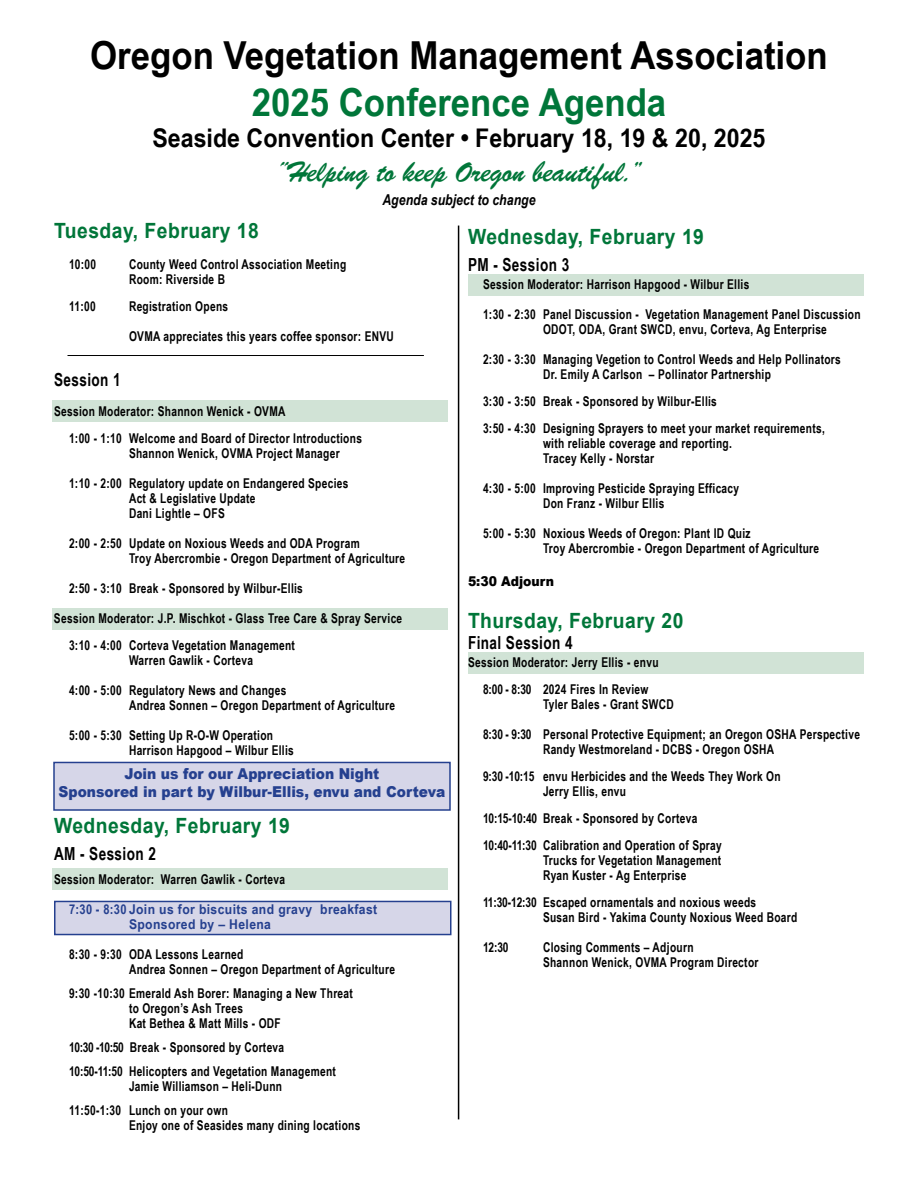
<style>
.page{position:relative;width:918px;height:1188px;background:#fff}
.page>*{position:absolute;margin:0;border:0;box-sizing:border-box;transform-origin:0 0}
.t1{font:700 38.55px "Arial Narrow";color:#000;scale:1.1 1}
.t2{font:700 38.55px "Arial Narrow";color:#007639;scale:1.1 1}
.t3{font:28.5px "Brush Script";color:#007639}
.t4{font:700 25.8px "Arial Narrow";color:#000;scale:1.1 1}
.t5{font:700 21px "Arial";letter-spacing:.025em;color:#007639;scale:.92 1}
.t6{font:700 18px "Arial Narrow";letter-spacing:.025em;color:#000;scale:.92 1}
.t7{font:900 15px/18px "Arial";color:#25408f;text-align:center;scale:.92 1}
.t8{font:italic 700 15px "Arial Narrow";color:#000}
.t9{font:700 13.5px/15px "Arial Narrow";letter-spacing:.025em;color:#000;scale:.92 1}
.t10{font:700 13.5px/15px "Arial Narrow";letter-spacing:.025em;color:#25408f}
.t11{font:900 13.5px "Arial";color:#000;scale:.92 1}
</style>
<div class="page">
<div style="left:468px;top:652px;width:396px;height:22px;background:#d1e3d6"></div>
<div style="left:468px;top:274px;width:396px;height:22px;background:#d1e3d6"></div>
<div style="left:52px;top:400px;width:396px;height:22px;background:#d1e3d6"></div>
<div style="left:52px;top:608px;width:396px;height:22px;background:#d1e3d6"></div>
<div style="left:52px;top:868px;width:396px;height:22px;background:#d1e3d6"></div>
<hr style="left:458px;top:226px;width:1px;height:893px;background:#000">
<hr style="left:68px;top:355px;width:356px;height:1px;background:#000">
<div style="left:53px;top:762px;width:398px;height:49px;background:#d6d6e8;border:2px solid #25408f"></div>
<div style="left:54px;top:901px;width:398px;height:34px;background:#d6d6e8;border:2px solid #25408f"></div>
<h1 class="t1" style="left:90px;top:27px;width:672px">Oregon Vegetation Management Association</h1>
<h1 class="t2" style="left:252px;top:73px;width:378px">2025 Conference Agenda</h1>
<h3 class="t4" style="left:152px;top:118px;width:559px">Seaside Convention Center • February 18, 19 &amp; 20, 2025</h3>
<h2 class="t3" style="left:278px;top:154px;width:364px">“Helping to keep Oregon beautiful.”</h2>
<p class="t8" style="left:382px;top:189px;width:155px">Agenda subject to change</p>
<h3 class="t5" style="left:54px;top:217px;width:224px">Tuesday, February 18</h3>
<p class="t9" style="left:69px;top:256px;width:31px">10:00</p>
<p class="t9" style="left:129px;top:256px;width:238px">County Weed Control Association Meeting<br>Room: Riverside B</p>
<p class="t9" style="left:69px;top:298px;width:31px">11:00</p>
<p class="t9" style="left:129px;top:298px;width:109px">Registration Opens</p>
<p class="t9" style="left:129px;top:328px;width:289px">OVMA appreciates this years coffee sponsor: ENVU</p>
<h3 class="t6" style="left:54px;top:366px;width:74px">Session 1</h3>
<p class="t9" style="left:69px;top:397px;width:320px;line-height:27px;text-indent:-15px">Session Moderator: Shannon Wenick - OVMA<br>1:00 - 1:10 Welcome and Board of Director Introductions</p>
<p class="t9" style="left:129px;top:445px;width:230px">Shannon Wenick, OVMA Project Manager</p>
<p class="t9" style="left:129px;top:475px;width:240px;text-indent:-60px">1:10 - 2:00 Regulatory update on Endangered Species<br>Act &amp; Legislative Update<br>Dani Lightle – OFS</p>
<p class="t9" style="left:129px;top:535px;width:302px;text-indent:-60px">2:00 - 2:50 Update on Noxious Weeds and ODA Program<br>Troy Abercrombie - Oregon Department of Agriculture</p>
<p class="t9" style="left:69px;top:580px;width:256px">2:50 - 3:10 Break - Sponsored by Wilbur-Ellis</p>
<p class="t9" style="left:69px;top:604px;width:364px;line-height:27px;text-indent:-15px">Session Moderator: J.P. Mischkot - Glass Tree Care &amp; Spray Service<br>3:10 - 4:00 Corteva Vegetation Management</p>
<p class="t9" style="left:129px;top:652px;width:136px">Warren Gawlik - Corteva</p>
<p class="t9" style="left:129px;top:682px;width:291px;text-indent:-60px">4:00 - 5:00 Regulatory News and Changes<br>Andrea Sonnen – Oregon Department of Agriculture</p>
<p class="t9" style="left:129px;top:727px;width:181px;text-indent:-60px">5:00 - 5:30 Setting Up R-O-W Operation<br>Harrison Hapgood – Wilbur Ellis</p>
<p class="t7" style="left:59px;top:765px;width:422px">Join us for our Appreciation Night<br>Sponsored in part by Wilbur-Ellis, envu and Corteva</p>
<h3 class="t5" style="left:54px;top:812px;width:258px">Wednesday, February 19</h3>
<h3 class="t6" style="left:54px;top:840px;width:112px">AM - Session 2</h3>
<p class="t9" style="left:54px;top:871px;width:253px">Session Moderator: Warren Gawlik - Corteva</p>
<p class="t10" style="left:129px;top:901px;width:250px;text-indent:-60px">7:30 - 8:30 Join us for biscuits and gravy breakfast<br>Sponsored by – Helena</p>
<p class="t9" style="left:129px;top:946px;width:291px;text-indent:-60px">8:30 - 9:30 ODA Lessons Learned<br>Andrea Sonnen – Oregon Department of Agriculture</p>
<p class="t9" style="left:129px;top:985px;width:245px;text-indent:-60px">9:30 -10:30 Emerald Ash Borer: Managing a New Threat to Oregon’s Ash Trees<br>Kat Bethea &amp; Matt Mills - ODF</p>
<p class="t9" style="left:69px;top:1035px;width:292px;line-height:24px">10:30 -10:50 Break - Sponsored by Corteva<br>10:50-11:50 Helicopters and Vegetation Management</p>
<p class="t9" style="left:69px;top:1074px;width:233px;line-height:24px;text-indent:60px">Jamie Williamson – Heli-Dunn<br>11:50-1:30 Lunch on your own</p>
<p class="t9" style="left:129px;top:1117px;width:253px">Enjoy one of Seasides many dining locations</p>
<h3 class="t5" style="left:468px;top:223px;width:258px">Wednesday, February 19</h3>
<h3 class="t6" style="left:468px;top:251px;width:112px">PM - Session 3</h3>
<p class="t9" style="left:483px;top:276px;width:291px">Session Moderator: Harrison Hapgood - Wilbur Ellis</p>
<p class="t9" style="left:543px;top:306px;width:347px;text-indent:-60px">1:30 - 2:30 Panel Discussion - Vegetation Management Panel Discussion<br>ODOT, ODA, Grant SWCD, envu, Corteva, Ag Enterprise</p>
<p class="t9" style="left:543px;top:351px;width:325px;text-indent:-60px">2:30 - 3:30 Managing Vegetion to Control Weeds and Help Pollinators<br>Dr. Emily A Carlson – Pollinator Partnership</p>
<p class="t9" style="left:483px;top:387px;width:373px;line-height:27px">3:30 - 3:50 Break - Sponsored by Wilbur-Ellis<br>3:50 - 4:30 Designing Sprayers to meet your market requirements,</p>
<p class="t9" style="left:543px;top:435px;width:207px">with reliable coverage and reporting.<br>Tracey Kelly - Norstar</p>
<p class="t9" style="left:543px;top:480px;width:215px;text-indent:-60px">4:30 - 5:00 Improving Pesticide Spraying Efficacy<br>Don Franz - Wilbur Ellis</p>
<p class="t9" style="left:543px;top:525px;width:302px;text-indent:-60px">5:00 - 5:30 Noxious Weeds of Oregon: Plant ID Quiz<br>Troy Abercrombie - Oregon Department of Agriculture</p>
<p class="t11" style="left:468px;top:572px;width:95px">5:30 Adjourn</p>
<h3 class="t5" style="left:468px;top:607px;width:236px">Thursday, February 20</h3>
<h3 class="t6" style="left:468px;top:629px;width:115px">Final Session 4</h3>
<p class="t9" style="left:468px;top:648px;width:209px;line-height:27px;text-align:center">Session Moderator: Jerry Ellis - envu<br>8:00 - 8:30 2024 Fires In Review</p>
<p class="t9" style="left:543px;top:696px;width:144px">Tyler Bales - Grant SWCD</p>
<p class="t9" style="left:543px;top:726px;width:346px;text-indent:-60px">8:30 - 9:30 Personal Protective Equipment; an Oregon OSHA Perspective<br>Randy Westmoreland - DCBS - Oregon OSHA</p>
<p class="t9" style="left:543px;top:768px;width:260px;text-indent:-60px">9:30 -10:15 envu Herbicides and the Weeds They Work On<br>Jerry Ellis, envu</p>
<p class="t9" style="left:483px;top:804px;width:261px;line-height:27px">10:15-10:40 Break - Sponsored by Corteva<br>10:40-11:30 Calibration and Operation of Spray</p>
<p class="t9" style="left:543px;top:852px;width:195px">Trucks for Vegetation Management<br>Ryan Kuster - Ag Enterprise</p>
<p class="t9" style="left:543px;top:894px;width:278px;text-indent:-60px">11:30-12:30 Escaped ornamentals and noxious weeds<br>Susan Bird - Yakima County Noxious Weed Board</p>
<p class="t9" style="left:483px;top:939px;width:29px">12:30</p>
<p class="t9" style="left:543px;top:939px;width:236px">Closing Comments – Adjourn<br>Shannon Wenick, OVMA Program Director</p>
</div>
